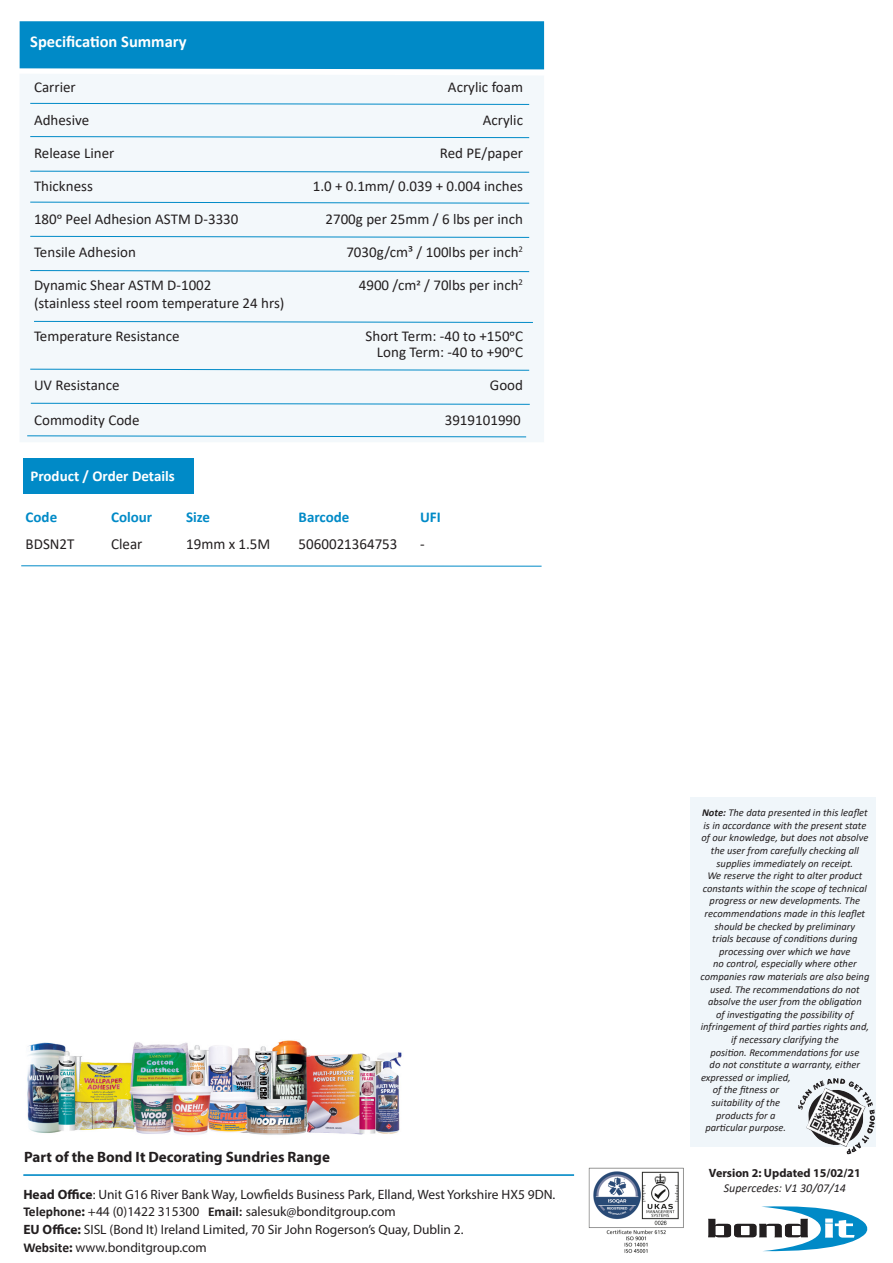
<style>
.page{position:relative;width:893px;height:1263px;background:#fff}
.page>*{position:absolute;margin:0;border:0;box-sizing:border-box;transform-origin:0 0}
.t1{font:700 16.5px "Calibri";color:#fff}
.t2{font:15.3px "Calibri";color:#231f20}
.t3{font:15px "Calibri";color:#231f20}
.t4{font:700 15px "Myriad Pro";color:#231f20}
.t5{font:700 15px "Calibri";color:#008ac7}
.t6{font:700 15px "Calibri";color:#fff}
.t7{font:13.5px "Myriad Pro";color:#231f20}
.t8{font:700 12px "Myriad Pro";color:#231f20}
.t9{font:italic 12px "Calibri";color:#231f20}
.t10{font:italic 10.5px/12.6px "Calibri";color:#231f20;text-align:center}
.s1{font-weight:700}
.s2{font-family:"Calibri";font-weight:700}
</style>
<div class="page">
<div style="left:23px;top:458px;width:170px;height:35px;background:#008ac7"></div>
<div style="left:690px;top:798px;width:186px;height:349px;background:#f0f6fa"></div>
<div style="left:20px;top:74px;width:524px;height:368px;background:#f3f8fb"></div>
<div style="left:20px;top:21px;width:524px;height:48px;background:#008ac7"></div>
<svg style="left:708px;top:1206px;width:160px;height:46px"></svg>
<svg style="left:30px;top:103px;width:500px;height:2px"></svg>
<svg style="left:30px;top:136px;width:500px;height:2px"></svg>
<svg style="left:30px;top:170px;width:500px;height:3px"></svg>
<hr style="left:23px;top:1174px;width:551px;height:1px;background:#008ac7">
<hr style="left:23px;top:1175px;width:551px;height:1px;background:#008ac7">
<img style="left:589px;top:1167px;width:95px;height:86px">
<img style="left:799px;top:1078px;width:67px;height:69px">
<img style="left:27px;top:1040px;width:375px;height:95px">
<hr style="left:21px;top:565px;width:521px;height:1px;background:#008ac7">
<svg style="left:30px;top:201px;width:500px;height:3px"></svg>
<svg style="left:30px;top:236px;width:500px;height:2px"></svg>
<svg style="left:30px;top:270px;width:500px;height:2px"></svg>
<svg style="left:33px;top:321px;width:501px;height:2px"></svg>
<svg style="left:30px;top:368px;width:500px;height:3px"></svg>
<svg style="left:30px;top:402px;width:500px;height:3px"></svg>
<svg style="left:26px;top:435px;width:501px;height:3px"></svg>
<p class="t1" style="left:30px;top:30px;width:158px">Specification Summary</p>
<p class="t3" style="left:34px;top:76px;width:43px">Carrier</p>
<p class="t3" style="left:448px;top:76px;width:77px">Acrylic foam</p>
<p class="t3" style="left:34px;top:109px;width:57px">Adhesive</p>
<p class="t3" style="left:483px;top:109px;width:42px">Acrylic</p>
<p class="t3" style="left:34px;top:142px;width:82px">Release Liner</p>
<p class="t3" style="left:440px;top:142px;width:85px">Red PE/paper</p>
<p class="t3" style="left:34px;top:175px;width:60px">Thickness</p>
<p class="t3" style="left:313px;top:175px;width:212px">1.0 + 0.1mm/ 0.039 + 0.004 inches</p>
<p class="t3" style="left:34px;top:208px;width:206px">180o Peel Adhesion ASTM D-3330</p>
<p class="t3" style="left:325px;top:208px;width:199px">2700g per 25mm / 6 lbs per inch</p>
<p class="t3" style="left:34px;top:241px;width:103px">Tensile Adhesion</p>
<p class="t3" style="left:346px;top:241px;width:178px">7030g/cm³ / 100lbs per inch<sup>2</sup></p>
<p class="t3" style="left:34px;top:274px;width:179px">Dynamic Shear ASTM D-1002</p>
<p class="t3" style="left:359px;top:274px;width:166px">4900 /cm2 / 70lbs per inch<sup>2</sup></p>
<p class="t3" style="left:34px;top:292px;width:252px">(stainless steel room temperature 24 hrs)</p>
<p class="t3" style="left:34px;top:325px;width:147px">Temperature Resistance</p>
<p class="t3" style="left:366px;top:325px;width:159px">Short Term: -40 to +150oC</p>
<p class="t3" style="left:377px;top:342px;width:148px">Long Term: -40 to +90oC</p>
<p class="t3" style="left:34px;top:375px;width:87px">UV Resistance</p>
<p class="t3" style="left:490px;top:375px;width:35px">Good</p>
<p class="t3" style="left:34px;top:409px;width:107px">Commodity Code</p>
<p class="t3" style="left:445px;top:409px;width:78px">3919101990</p>
<p class="t6" style="left:30px;top:465px;width:146px">Product / Order Details</p>
<p class="t5" style="left:26px;top:506px;width:33px">Code</p>
<p class="t5" style="left:111px;top:506px;width:43px">Colour</p>
<p class="t5" style="left:186px;top:506px;width:26px">Size</p>
<p class="t5" style="left:299px;top:506px;width:52px">Barcode</p>
<p class="t5" style="left:420px;top:506px;width:22px">UFI</p>
<p class="t2" style="left:26px;top:533px;width:50px">BDSN2T</p>
<p class="t2" style="left:111px;top:533px;width:33px">Clear</p>
<p class="t2" style="left:186px;top:533px;width:86px">19mm x 1.5M</p>
<p class="t2" style="left:299px;top:533px;width:100px">5060021364753</p>
<p class="t2" style="left:420px;top:533px;width:6px">-</p>
<p class="t4" style="left:24px;top:1147px;width:307px">Part of the Bond It Decorating Sundries Range</p>
<p class="t7" style="left:23px;top:1186px;width:534px"><span class="s1">Head Office</span>: Unit G16 River Bank Way, Lowfields Business Park, Elland, West Yorkshire HX5 9DN.</p>
<p class="t7" style="left:23px;top:1203px;width:374px"><span class="s2">Telephone</span><span class="s1">:</span> +44 (0)1422 315300 <span class="s2">Email:</span> salesuk@bonditgroup.com</p>
<p class="t7" style="left:23px;top:1221px;width:442px"><span class="s1">EU Office:</span> SISL (Bond It) Ireland Limited, 70 Sir John Rogerson’s Quay, Dublin 2.</p>
<p class="t7" style="left:23px;top:1239px;width:185px"><span class="s2">Website</span><span class="s1">:</span> www.bonditgroup.com</p>
<p class="t10" style="left:701px;top:806px;width:168px"><span class="s1">Note:</span> The data presented in this leaflet is in accordance with the present state of our knowledge, but does not absolve the user from carefully checking all supplies immediately on receipt.</p>
<p class="t10" style="left:700px;top:869px;width:170px">We reserve the right to alter product constants within the scope of technical progress or new developments. The recommendations made in this leaflet should be checked by preliminary<br>trials because of conditions during processing over which we have<br>no control, especially where other companies raw materials are also being used. The recommendations do not absolve the user from the obligation<br>of investigating the possibility of infringement of third parties rights and, if necessary clarifying the</p>
<p class="t10" style="left:710px;top:1045px;width:151px">position. Recommendations for use</p>
<p class="t10" style="left:710px;top:1058px;width:152px">do not constitute a warranty, either</p>
<p class="t10" style="left:701px;top:1070px;width:91px">expressed or implied,</p>
<p class="t10" style="left:713px;top:1083px;width:68px">of the fitness or</p>
<p class="t10" style="left:711px;top:1096px;width:70px">suitability of the</p>
<p class="t10" style="left:716px;top:1108px;width:61px">products for a</p>
<p class="t10" style="left:705px;top:1121px;width:82px">particular purpose.</p>
<p class="t8" style="left:709px;top:1165px;width:154px">Version 2: Updated 15/02/21</p>
<p class="t9" style="left:724px;top:1179px;width:124px">Supercedes: V1 30/07/14</p>
</div>
